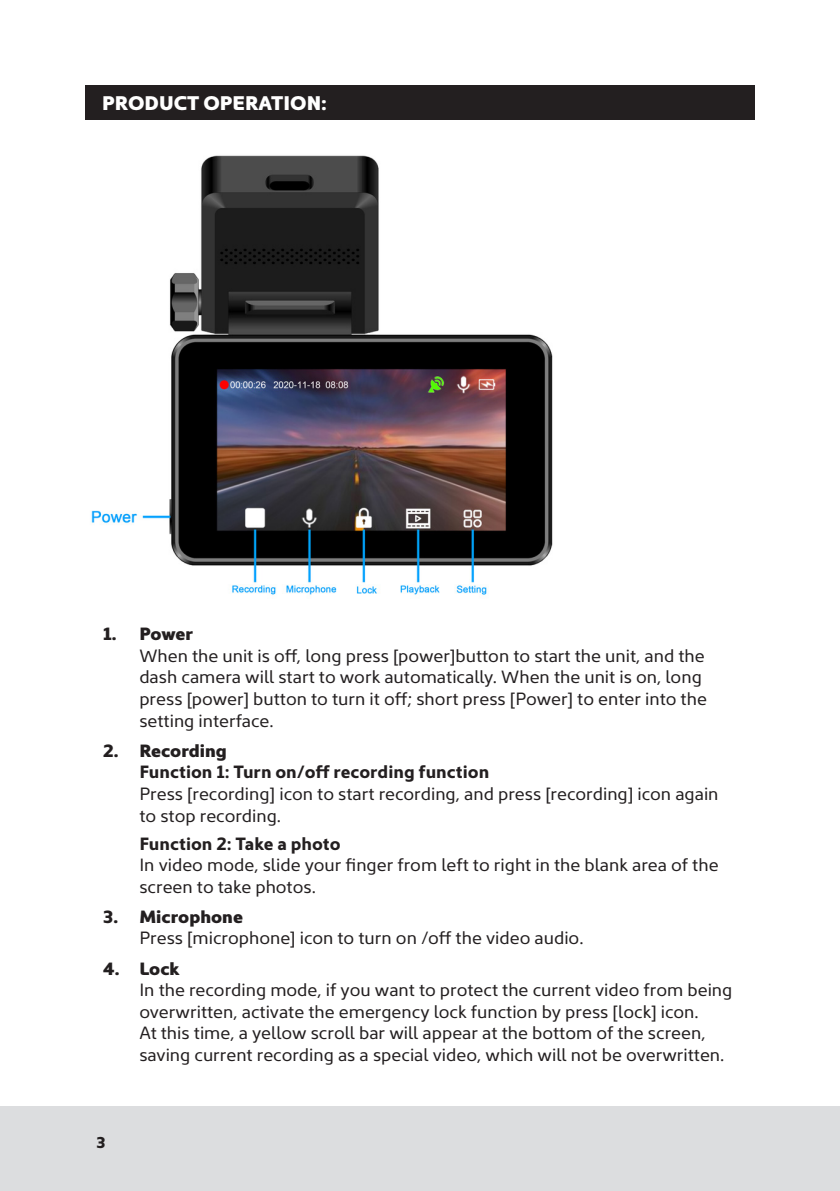
<style>
.page{position:relative;width:840px;height:1191px;background:#fff}
.page>*{position:absolute;margin:0;border:0;box-sizing:border-box;transform-origin:0 0}
.t1{font:900 20px "Kyrial Sans Pro";color:#fff}
.t2{font:18px/21.6px "Kyrial Sans Pro";color:#231f20}
.t3{font:900 16px "Kyrial Sans Pro";color:#231f20}
.s1{font-weight:900}
.s2{font-weight:700}
</style>
<div class="page">
<div style="left:0;top:1106px;width:839px;height:85px;background:#dcdddf"></div>
<div style="left:85px;top:85px;width:669px;height:35px;background:#231f20"></div>
<img style="left:91px;top:155px;width:462px;height:440px">
<p class="t1" style="left:102px;top:87px;width:226px">PRODUCT OPERATION:</p>
<p class="t2" style="left:139px;top:622px;width:568px;text-indent:-36px"><span class="s1">1. Power<br></span>When the unit is off, long press [power]button to start the unit, and the dash camera will start to work automatically. When the unit is on, long press [power] button to turn it off; short press [Power] to enter into the setting interface.</p>
<p class="t2" style="left:139px;top:738px;width:580px;text-indent:-36px"><span class="s1">2. Recording<br></span><span class="s2">Function 1: Turn on/off recording function<br></span>Press [recording] icon to start recording, and press [recording] icon again to stop recording.</p>
<p class="t2" style="left:139px;top:831px;width:580px"><span class="s2">Function 2: Take a photo<br></span>In video mode, slide your finger from left to right in the blank area of the screen to take photos.</p>
<p class="t2" style="left:139px;top:904px;width:445px;text-indent:-36px"><span class="s1">3. Microphone<br></span>Press [microphone] icon to turn on /off the video audio.</p>
<p class="t2" style="left:139px;top:956px;width:594px;text-indent:-36px"><span class="s1">4. Lock<br></span>In the recording mode, if you want to protect the current video from being overwritten, activate the emergency lock function by press [lock] icon.<br>At this time, a yellow scroll bar will appear at the bottom of the screen, saving current recording as a special video, which will not be overwritten.</p>
<p class="t3" style="left:97px;top:1130px;width:11px">3</p>
</div>
